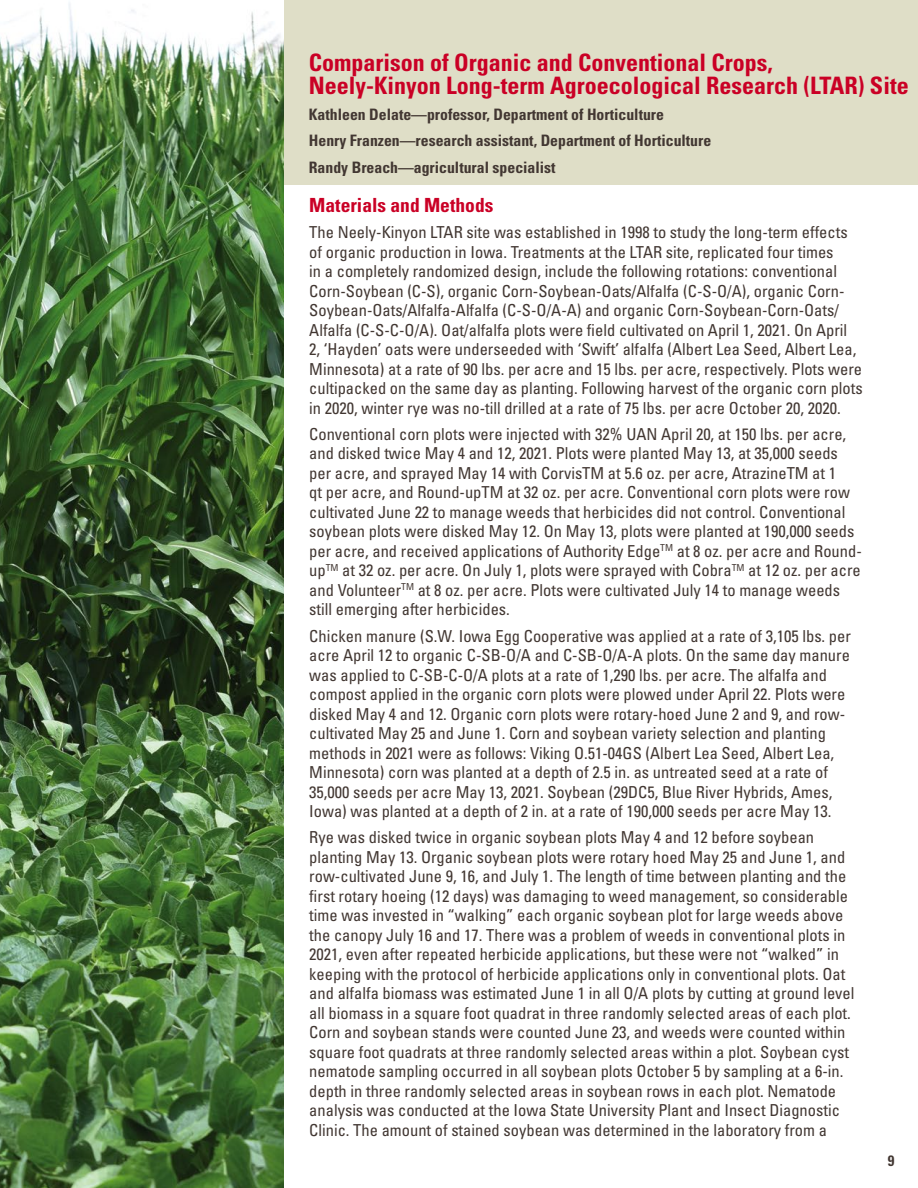
<style>
.page{position:relative;width:918px;height:1188px;background:#fff}
.page>*{position:absolute;margin:0;border:0;box-sizing:border-box;transform-origin:0 0}
.copy_11pt{font:700 condensed 24px/22.5px "Univers LT Std";color:#ca0025}
.H2_header_1{font:700 condensed 19.5px "Univers LT Std";color:#ca0025}
.copy_11pt-2{font:condensed 16.5px/19.5px "Univers LT Std";color:#423732}
.copy_11pt-3{font:700 condensed 15.75px "Univers LT Std";color:#423732}
.Figures_Captions_10p{font:700 condensed 15px "Univers LT Std";color:#423732}
</style>
<div class="page">
<div style="left:263px;top:0;width:655px;height:185px;background:#dfdec7"></div>
<img style="left:0;top:0;width:284px;height:1188px">
<p class="copy_11pt" style="left:309px;top:51px;width:601px">Comparison of Organic and Conventional Crops,<br>Neely-Kinyon Long-term Agroecological Research (LTAR) Site</p>
<p class="copy_11pt-3" style="left:309px;top:105px;width:357px">Kathleen Delate—professor, Department of Horticulture</p>
<p class="copy_11pt-3" style="left:309px;top:131px;width:404px">Henry Franzen—research assistant, Department of Horticulture</p>
<p class="copy_11pt-3" style="left:309px;top:157px;width:248px">Randy Breach—agricultural specialist</p>
<p class="H2_header_1" style="left:309px;top:193px;width:186px">Materials and Methods</p>
<p class="copy_11pt-2" style="left:309px;top:222px;width:555px">The Neely-Kinyon LTAR site was established in 1998 to study the long-term effects of organic production in Iowa. Treatments at the LTAR site, replicated four times<br>in a completely randomized design, include the following rotations: conventional Corn-Soybean (C-S), organic Corn-Soybean-Oats/Alfalfa (C-S-O/A), organic Corn-Soybean-Oats/Alfalfa-Alfalfa (C-S-O/A-A) and organic Corn-Soybean-Corn-Oats/ Alfalfa (C-S-C-O/A). Oat/alfalfa plots were field cultivated on April 1, 2021. On April<br>2, ‘Hayden’ oats were underseeded with ‘Swift’ alfalfa (Albert Lea Seed, Albert Lea, Minnesota) at a rate of 90 lbs. per acre and 15 lbs. per acre, respectively. Plots were cultipacked on the same day as planting. Following harvest of the organic corn plots in 2020, winter rye was no-till drilled at a rate of 75 lbs. per acre October 20, 2020.</p>
<p class="copy_11pt-2" style="left:309px;top:424px;width:554px">Conventional corn plots were injected with 32% UAN April 20, at 150 lbs. per acre, and disked twice May 4 and 12, 2021. Plots were planted May 13, at 35,000 seeds per acre, and sprayed May 14 with CorvisTM at 5.6 oz. per acre, AtrazineTM at 1<br>qt per acre, and Round-upTM at 32 oz. per acre. Conventional corn plots were row cultivated June 22 to manage weeds that herbicides did not control. Conventional soybean plots were disked May 12. On May 13, plots were planted at 190,000 seeds per acre, and received applications of Authority Edge<sup>TM</sup> at 8 oz. per acre and Round&shy;up<sup>TM</sup> at 32 oz. per acre. On July 1, plots were sprayed with Cobra<sup>TM</sup> at 12 oz. per acre and Volunteer<sup>TM</sup> at 8 oz. per acre. Plots were cultivated July 14 to manage weeds still emerging after herbicides.</p>
<p class="copy_11pt-2" style="left:309px;top:626px;width:543px">Chicken manure (S.W. Iowa Egg Cooperative was applied at a rate of 3,105 lbs. per acre April 12 to organic C-SB-O/A and C-SB-O/A-A plots. On the same day manure was applied to C-SB-C-O/A plots at a rate of 1,290 lbs. per acre. The alfalfa and compost applied in the organic corn plots were plowed under April 22. Plots were disked May 4 and 12. Organic corn plots were rotary-hoed June 2 and 9, and row&shy;cultivated May 25 and June 1. Corn and soybean variety selection and planting methods in 2021 were as follows: Viking O.51-04GS (Albert Lea Seed, Albert Lea, Minnesota) corn was planted at a depth of 2.5 in. as untreated seed at a rate of 35,000 seeds per acre May 13, 2021. Soybean (29DC5, Blue River Hybrids, Ames, Iowa) was planted at a depth of 2 in. at a rate of 190,000 seeds per acre May 13.</p>
<p class="copy_11pt-2" style="left:309px;top:827px;width:547px">Rye was disked twice in organic soybean plots May 4 and 12 before soybean planting May 13. Organic soybean plots were rotary hoed May 25 and June 1, and row-cultivated June 9, 16, and July 1. The length of time between planting and the first rotary hoeing (12 days) was damaging to weed management, so considerable time was invested in “walking” each organic soybean plot for large weeds above the canopy July 16 and 17. There was a problem of weeds in conventional plots in 2021, even after repeated herbicide applications, but these were not “walked” in keeping with the protocol of herbicide applications only in conventional plots. Oat and alfalfa biomass was estimated June 1 in all O/A plots by cutting at ground level all biomass in a square foot quadrat in three randomly selected areas of each plot.<br>Corn and soybean stands were counted June 23, and weeds were counted within square foot quadrats at three randomly selected areas within a plot. Soybean cyst nematode sampling occurred in all soybean plots October 5 by sampling at a 6-in. depth in three randomly selected areas in soybean rows in each plot. Nematode analysis was conducted at the Iowa State University Plant and Insect Diagnostic Clinic. The amount of stained soybean was determined in the laboratory from a</p>
<p class="Figures_Captions_10p" style="left:888px;top:1152px;width:8px">9</p>
</div>
